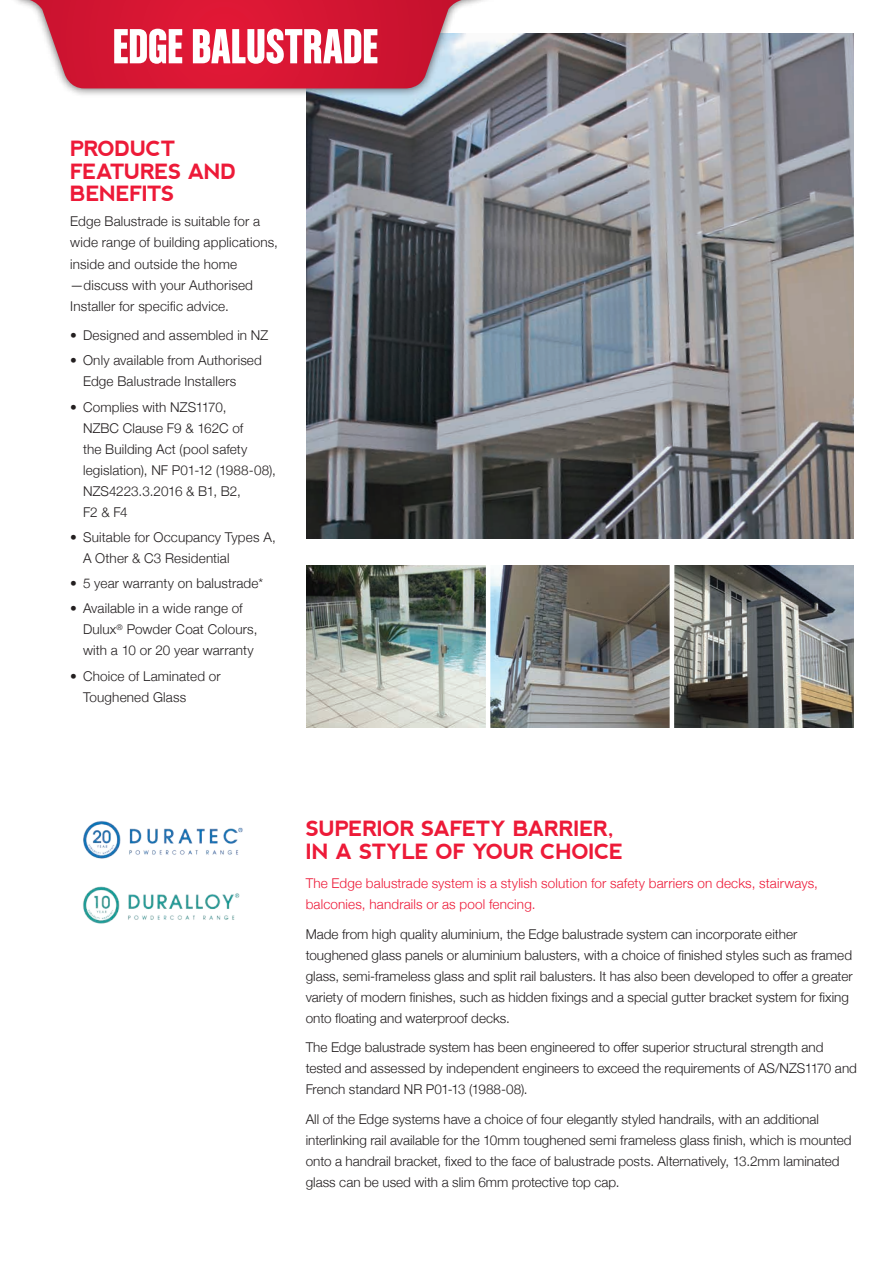
<style>
.page{position:relative;width:893px;height:1263px;background:#fff}
.page>*{position:absolute;margin:0;border:0;box-sizing:border-box;transform-origin:0 0}
.t1{font:52.5px "Chalet Comprime Hong Kong Sixty";color:#fff}
.t2{font:700 21px/22.5px "nevis";letter-spacing:-.03em;color:#ed1a38}
.t3{font:300 13.5px/21px "Helvetica Neue";letter-spacing:.005em;color:#231f20}
.t4{font:300 13.5px/21px "Helvetica Neue";letter-spacing:.01em;color:#ed1a38}
</style>
<div class="page">
<img style="left:306px;top:33px;width:548px;height:506px">
<img style="left:306px;top:565px;width:180px;height:162px">
<img style="left:490px;top:565px;width:364px;height:162px">
<img style="left:83px;top:886px;width:157px;height:38px">
<img style="left:83px;top:821px;width:160px;height:38px">
<div style="left:1px;top:0;width:517px;height:98px;background:#231f20;opacity:.75"></div>
<svg style="left:30px;top:0;width:432px;height:88px;background:#d62d47"></svg>
<hr style="left:670px;top:556px;width:4px;height:202px;background:#fff">
<h1 class="t1" style="left:113px;top:15px;width:267px">EDGE BALUSTRADE</h1>
<h2 class="t2" style="left:70px;top:137px;width:168px">PRODUCT<br>FEATURES AND<br>BENEFITS</h2>
<p class="t3" style="left:70px;top:210px;width:209px">Edge Balustrade is suitable for a wide range of building applications, inside and outside the home —discuss with your Authorised<br>Installer for specific advice.</p>
<p class="t3" style="left:70px;top:324px;width:200px">• Designed and assembled in NZ</p>
<p class="t3" style="left:83px;top:349px;width:180px;text-indent:-13px">• Only available from Authorised<br>Edge Balustrade Installers</p>
<p class="t3" style="left:83px;top:395px;width:194px;text-indent:-13px">• Complies with NZS1170,<br>NZBC Clause F9 &amp; 162C of<br>the Building Act (pool safety legislation), NF P01-12 (1988-08),<br>NZS4223.3.2016 &amp; B1, B2,<br>F2 &amp; F4</p>
<p class="t3" style="left:83px;top:525px;width:194px;text-indent:-13px">• Suitable for Occupancy Types A,<br>A Other &amp; C3 Residential</p>
<p class="t3" style="left:70px;top:572px;width:194px">• 5 year warranty on balustrade*</p>
<p class="t3" style="left:83px;top:597px;width:176px;text-indent:-13px">• Available in a wide range of<br>Dulux<sup>®</sup> Powder Coat Colours, with a 10 or 20 year warranty</p>
<p class="t3" style="left:83px;top:664px;width:139px;text-indent:-13px">• Choice of Laminated or<br>Toughened Glass</p>
<h2 class="t2" style="left:306px;top:817px;width:319px">SUPERIOR SAFETY BARRIER,<br>IN A STYLE OF YOUR CHOICE</h2>
<p class="t4" style="left:306px;top:872px;width:514px">The Edge balustrade system is a stylish solution for safety barriers on decks, stairways, balconies, handrails or as pool fencing.</p>
<p class="t3" style="left:306px;top:922px;width:548px">Made from high quality aluminium, the Edge balustrade system can incorporate either toughened glass panels or aluminium balusters, with a choice of finished styles such as framed glass, semi-frameless glass and split rail balusters. It has also been developed to offer a greater variety of modern finishes, such as hidden fixings and a special gutter bracket system for fixing onto floating and waterproof decks.</p>
<p class="t3" style="left:306px;top:1036px;width:553px">The Edge balustrade system has been engineered to offer superior structural strength and tested and assessed by independent engineers to exceed the requirements of AS/NZS1170 and<br>French standard NR P01-13 (1988-08).</p>
<p class="t3" style="left:306px;top:1108px;width:547px">All of the Edge systems have a choice of four elegantly styled handrails, with an additional interlinking rail available for the 10mm toughened semi frameless glass finish, which is mounted onto a handrail bracket, fixed to the face of balustrade posts. Alternatively, 13.2mm laminated glass can be used with a slim 6mm protective top cap.</p>
</div>
